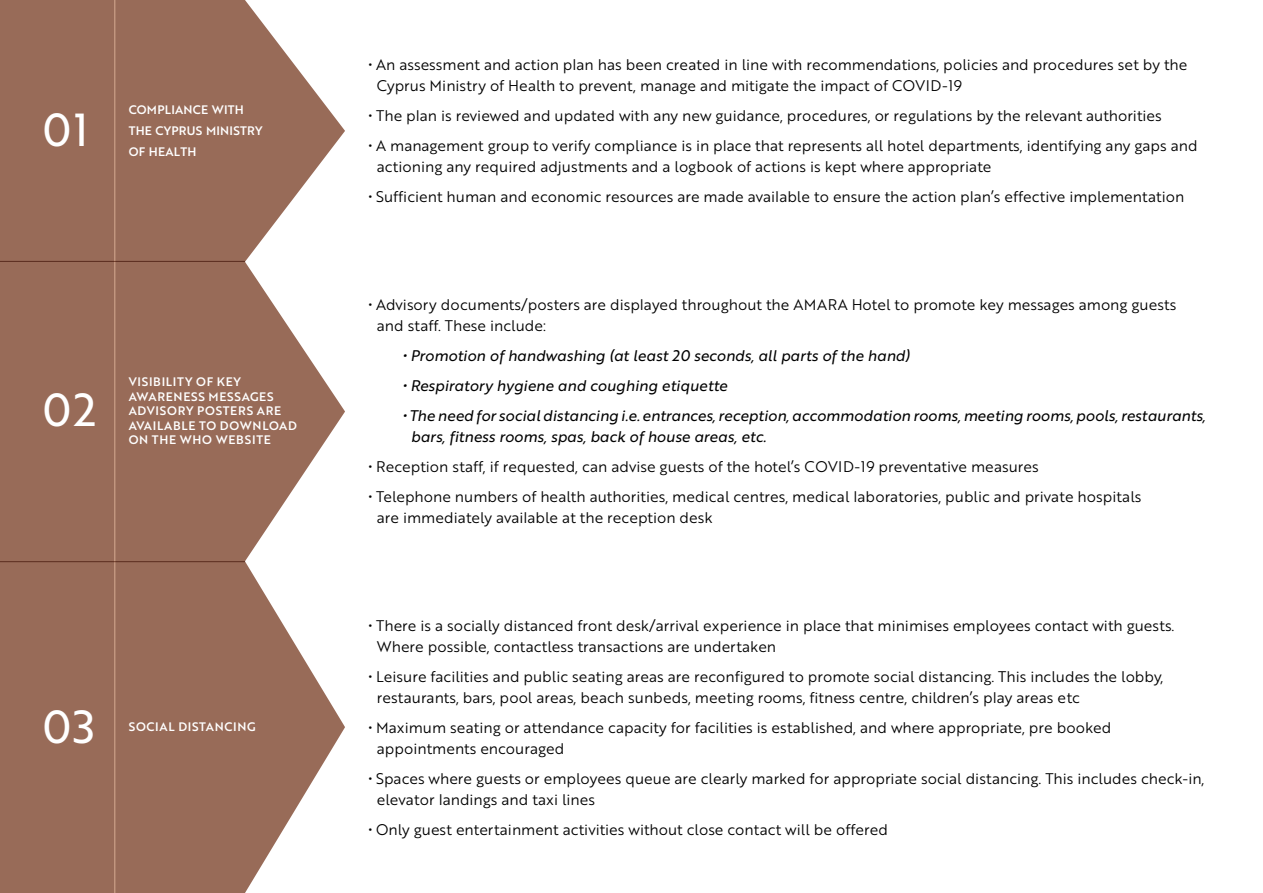
<style>
.page{position:relative;width:1263px;height:893px;background:#fff}
.page>*{position:absolute;margin:0;border:0;box-sizing:border-box;transform-origin:0 0}
.t1{font:45px "Brother 1816";color:#fff}
.t2{font:15px/21px "Brother 1816 Book";color:#000}
.t3{font:15px/21px "Brother 1816 Regulartalic";color:#000}
.t4{font:12px/14.4px "Brother 1816 Medium";letter-spacing:.06em;color:#fff}
.t5{font:12px/21px "Brother 1816 Medium";letter-spacing:.02em;color:#fff}
</style>
<div class="page">
<div style="left:0;top:0;width:245px;height:893px;background:#986b58"></div>
<svg style="left:245px;top:0;width:100px;height:893px"></svg>
<h1 class="t1" style="left:43px;top:97px;width:48px">01</h1>
<p class="t5" style="left:129px;top:99px;width:135px">COMPLIANCE WITH<br>THE CYPRUS MINISTRY</p>
<p class="t5" style="left:129px;top:141px;width:69px">OF HEALTH</p>
<h1 class="t1" style="left:43px;top:377px;width:55px">02</h1>
<p class="t4" style="left:129px;top:374px;width:170px">VISIBILITY OF KEY<br>AWARENESS MESSAGES<br>ADVISORY POSTERS ARE<br>AVAILABLE TO DOWNLOAD<br>ON THE WHO WEBSITE</p>
<h1 class="t1" style="left:43px;top:693px;width:54px">03</h1>
<p class="t4" style="left:129px;top:719px;width:129px">SOCIAL DISTANCING</p>
<p class="t2" style="left:377px;top:54px;width:812px;text-indent:-9px">• An assessment and action plan has been created in line with recommendations, policies and procedures set by the<br>Cyprus Ministry of Health to prevent, manage and mitigate the impact of COVID-19</p>
<p class="t2" style="left:368px;top:105px;width:795px">• The plan is reviewed and updated with any new guidance, procedures, or regulations by the relevant authorities</p>
<p class="t2" style="left:377px;top:135px;width:822px;text-indent:-9px">• A management group to verify compliance is in place that represents all hotel departments, identifying any gaps and actioning any required adjustments and a logbook of actions is kept where appropriate</p>
<p class="t2" style="left:368px;top:186px;width:817px">• Sufficient human and economic resources are made available to ensure the action plan’s effective implementation</p>
<p class="t2" style="left:377px;top:294px;width:801px;text-indent:-9px">• Advisory documents/posters are displayed throughout the AMARA Hotel to promote key messages among guests and staff. These include:</p>
<p class="t3" style="left:402px;top:345px;width:509px">• Promotion of handwashing (at least 20 seconds, all parts of the hand)</p>
<p class="t3" style="left:402px;top:375px;width:326px">• Respiratory hygiene and coughing etiquette</p>
<p class="t3" style="left:411px;top:405px;width:796px;text-indent:-9px">• The need for social distancing i.e. entrances, reception, accommodation rooms, meeting rooms, pools, restaurants, bars, fitness rooms, spas, back of house areas, etc.</p>
<p class="t2" style="left:368px;top:456px;width:672px">• Reception staff, if requested, can advise guests of the hotel’s COVID-19 preventative measures</p>
<p class="t2" style="left:377px;top:486px;width:766px;text-indent:-9px">• Telephone numbers of health authorities, medical centres, medical laboratories, public and private hospitals are immediately available at the reception desk</p>
<p class="t2" style="left:377px;top:614px;width:799px;text-indent:-9px">• There is a socially distanced front desk/arrival experience in place that minimises employees contact with guests.<br>Where possible, contactless transactions are undertaken</p>
<p class="t2" style="left:377px;top:665px;width:788px;text-indent:-9px">• Leisure facilities and public seating areas are reconfigured to promote social distancing. This includes the lobby, restaurants, bars, pool areas, beach sunbeds, meeting rooms, fitness centre, children’s play areas etc</p>
<p class="t2" style="left:377px;top:716px;width:736px;text-indent:-9px">• Maximum seating or attendance capacity for facilities is established, and where appropriate, pre booked appointments encouraged</p>
<p class="t2" style="left:377px;top:767px;width:829px;text-indent:-9px">• Spaces where guests or employees queue are clearly marked for appropriate social distancing. This includes check-in, elevator landings and taxi lines</p>
<p class="t2" style="left:368px;top:818px;width:521px">• Only guest entertainment activities without close contact will be offered</p>
</div>
